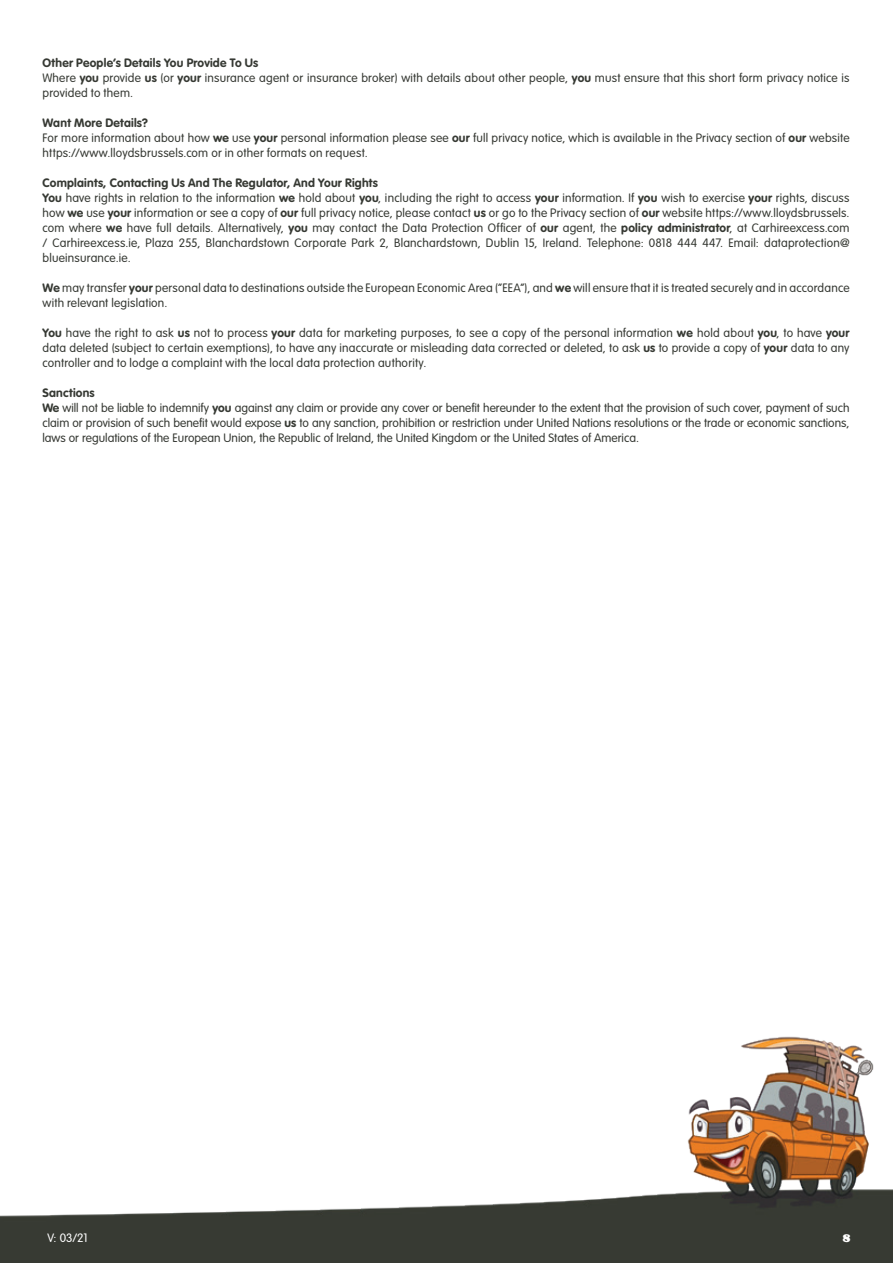
<style>
.page{position:relative;width:893px;height:1263px;background:#fff}
.page>*{position:absolute;margin:0;border:0;box-sizing:border-box;transform-origin:0 0}
.t1{font:300 12px/15px "VAG Rounded Std";letter-spacing:.015em;color:#363933}
.t2{font:300 12px "VAG Rounded Std";color:#fff}
.t3{font:12px "Cooper Black Std";color:#fff}
.s1{font-weight:700}
</style>
<div class="page">
<img style="left:0;top:1036px;width:893px;height:227px">
<p class="t1" style="left:43px;top:55px;width:808px"><span class="s1">Other People’s Details You Provide To Us<br></span>Where <span class="s1">you</span> provide <span class="s1">us</span> (or <span class="s1">your</span> insurance agent or insurance broker) with details about other people, <span class="s1">you</span> must ensure that this short form privacy notice is provided to them.</p>
<p class="t1" style="left:43px;top:115px;width:809px"><span class="s1">Want More Details?<br></span>For more information about how <span class="s1">we</span> use <span class="s1">your</span> personal information please see <span class="s1">our</span> full privacy notice, which is available in the Privacy section of <span class="s1">our</span> website https://www.lloydsbrussels.com or in other formats on request.</p>
<p class="t1" style="left:43px;top:175px;width:809px"><span class="s1">Complaints, Contacting Us And The Regulator, And Your Rights<br>You</span> have rights in relation to the information <span class="s1">we</span> hold about <span class="s1">you</span>, including the right to access <span class="s1">your</span> information. If <span class="s1">you</span> wish to exercise <span class="s1">your</span> rights, discuss how <span class="s1">we</span> use <span class="s1">your</span> information or see a copy of <span class="s1">our</span> full privacy notice, please contact <span class="s1">us</span> or go to the Privacy section of <span class="s1">our</span> website https://www.lloydsbrussels. com where <span class="s1">we</span> have full details. Alternatively, <span class="s1">you</span> may contact the Data Protection Officer of <span class="s1">our</span> agent, the <span class="s1">policy administrator</span>, at Carhireexcess.com / Carhireexcess.ie, Plaza 255, Blanchardstown Corporate Park 2, Blanchardstown, Dublin 15, Ireland. Telephone: 0818 444 447. Email: dataprotection@ blueinsurance.ie.</p>
<p class="t1" style="left:43px;top:280px;width:809px"><span class="s1">We</span> may transfer <span class="s1">your</span> personal data to destinations outside the European Economic Area (“EEA”), and <span class="s1">we</span> will ensure that it is treated securely and in accordance with relevant legislation.</p>
<p class="t1" style="left:42px;top:325px;width:809px;text-align:justify"><span class="s1">You</span> have the right to ask <span class="s1">us</span> not to process <span class="s1">your</span> data for marketing purposes, to see a copy of the personal information <span class="s1">we</span> hold about <span class="s1">you</span>, to have <span class="s1">your </span>data deleted (subject to certain exemptions), to have any inaccurate or misleading data corrected or deleted, to ask <span class="s1">us</span> to provide a copy of <span class="s1">your</span> data to any controller and to lodge a complaint with the local data protection authority.</p>
<p class="t1" style="left:42px;top:385px;width:808px"><span class="s1">Sanctions<br>We</span> will not be liable to indemnify <span class="s1">you</span> against any claim or provide any cover or benefit hereunder to the extent that the provision of such cover, payment of such claim or provision of such benefit would expose <span class="s1">us</span> to any sanction, prohibition or restriction under United Nations resolutions or the trade or economic sanctions, laws or regulations of the European Union, the Republic of Ireland, the United Kingdom or the United States of America.</p>
<p class="t2" style="left:47px;top:1231px;width:42px">V: 03/21</p>
<p class="t3" style="left:843px;top:1230px;width:9px">8</p>
</div>
